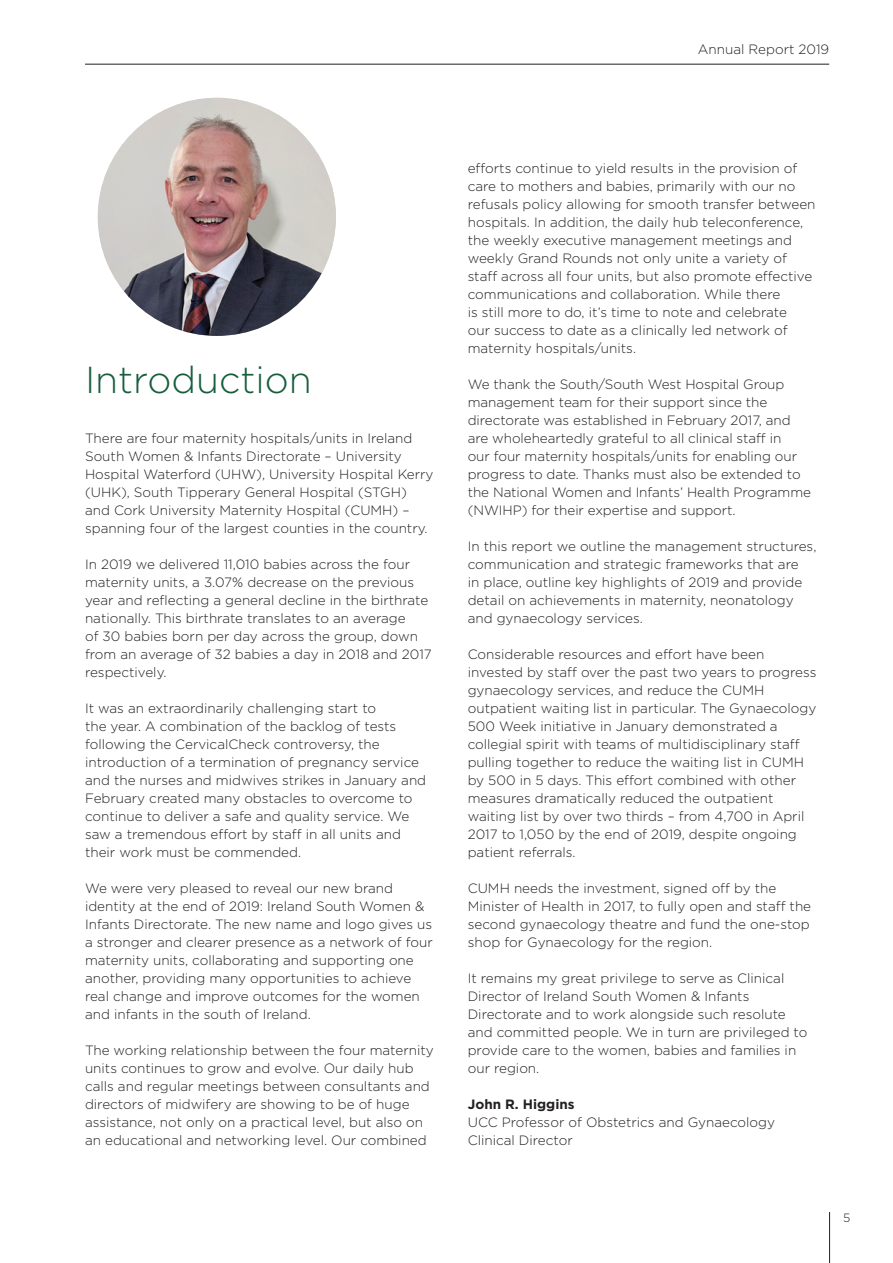
<style>
.page{position:relative;width:893px;height:1263px;background:#fff}
.page>*{position:absolute;margin:0;border:0;box-sizing:border-box;transform-origin:0 0}
.t1{font:300 37.5px "Gotham";color:#175e3b}
.t2{font:300 13.5px/18px "Gotham";color:#231f20}
.t3{font:700 13.5px "Gotham";color:#231f20}
.t4{font:300 12px "Gotham";color:#231f20}
</style>
<div class="page">
<hr style="left:85px;top:64px;width:744px;height:1px;background:#231f20">
<hr style="left:829px;top:1212px;width:1px;height:51px;background:#231f20">
<img style="left:98px;top:98px;width:238px;height:238px;border-radius:119px">
<p class="t2" style="left:698px;top:40px;width:133px">Annual Report 2019</p>
<h1 class="t1" style="left:85px;top:359px;width:228px">Introduction</h1>
<p class="t2" style="left:85px;top:429px;width:350px">There are four maternity hospitals/units in Ireland South Women &amp; Infants Directorate – University Hospital Waterford (UHW), University Hospital Kerry (UHK), South Tipperary General Hospital (STGH) and Cork University Maternity Hospital (CUMH) – spanning four of the largest counties in the country.</p>
<p class="t2" style="left:85px;top:555px;width:348px">In 2019 we delivered 11,010 babies across the four maternity units, a 3.07% decrease on the previous year and reflecting a general decline in the birthrate nationally. This birthrate translates to an average<br>of 30 babies born per day across the group, down from an average of 32 babies a day in 2018 and 2017 respectively.</p>
<p class="t2" style="left:85px;top:699px;width:343px">It was an extraordinarily challenging start to<br>the year. A combination of the backlog of tests following the CervicalCheck controversy, the introduction of a termination of pregnancy service and the nurses and midwives strikes in January and February created many obstacles to overcome to continue to deliver a safe and quality service. We saw a tremendous effort by staff in all units and their work must be commended.</p>
<p class="t2" style="left:85px;top:879px;width:349px">We were very pleased to reveal our new brand identity at the end of 2019: Ireland South Women &amp; Infants Directorate. The new name and logo gives us a stronger and clearer presence as a network of four maternity units, collaborating and supporting one another, providing many opportunities to achieve real change and improve outcomes for the women and infants in the south of Ireland.</p>
<p class="t2" style="left:85px;top:1041px;width:350px">The working relationship between the four maternity units continues to grow and evolve. Our daily hub calls and regular meetings between consultants and directors of midwifery are showing to be of huge assistance, not only on a practical level, but also on an educational and networking level. Our combined</p>
<p class="t2" style="left:468px;top:159px;width:349px">efforts continue to yield results in the provision of care to mothers and babies, primarily with our no refusals policy allowing for smooth transfer between hospitals. In addition, the daily hub teleconference, the weekly executive management meetings and weekly Grand Rounds not only unite a variety of staff across all four units, but also promote effective communications and collaboration. While there<br>is still more to do, it’s time to note and celebrate<br>our success to date as a clinically led network of maternity hospitals/units.</p>
<p class="t2" style="left:468px;top:375px;width:345px">We thank the South/South West Hospital Group management team for their support since the directorate was established in February 2017, and are wholeheartedly grateful to all clinical staff in<br>our four maternity hospitals/units for enabling our progress to date. Thanks must also be extended to the National Women and Infants’ Health Programme (NWIHP) for their expertise and support.</p>
<p class="t2" style="left:468px;top:537px;width:350px">In this report we outline the management structures, communication and strategic frameworks that are<br>in place, outline key highlights of 2019 and provide detail on achievements in maternity, neonatology and gynaecology services.</p>
<p class="t2" style="left:468px;top:645px;width:350px">Considerable resources and effort have been invested by staff over the past two years to progress gynaecology services, and reduce the CUMH outpatient waiting list in particular. The Gynaecology 500 Week initiative in January demonstrated a collegial spirit with teams of multidisciplinary staff pulling together to reduce the waiting list in CUMH by 500 in 5 days. This effort combined with other measures dramatically reduced the outpatient waiting list by over two thirds – from 4,700 in April 2017 to 1,050 by the end of 2019, despite ongoing patient referrals.</p>
<p class="t2" style="left:468px;top:879px;width:345px">CUMH needs the investment, signed off by the Minister of Health in 2017, to fully open and staff the second gynaecology theatre and fund the one-stop shop for Gynaecology for the region.</p>
<p class="t2" style="left:468px;top:969px;width:341px">It remains my great privilege to serve as Clinical Director of Ireland South Women &amp; Infants Directorate and to work alongside such resolute and committed people. We in turn are privileged to provide care to the women, babies and families in our region.</p>
<p class="t3" style="left:468px;top:1096px;width:108px">John R. Higgins</p>
<p class="t2" style="left:468px;top:1113px;width:309px">UCC Professor of Obstetrics and Gynaecology<br>Clinical Director</p>
<p class="t4" style="left:843px;top:1211px;width:9px">5</p>
</div>
